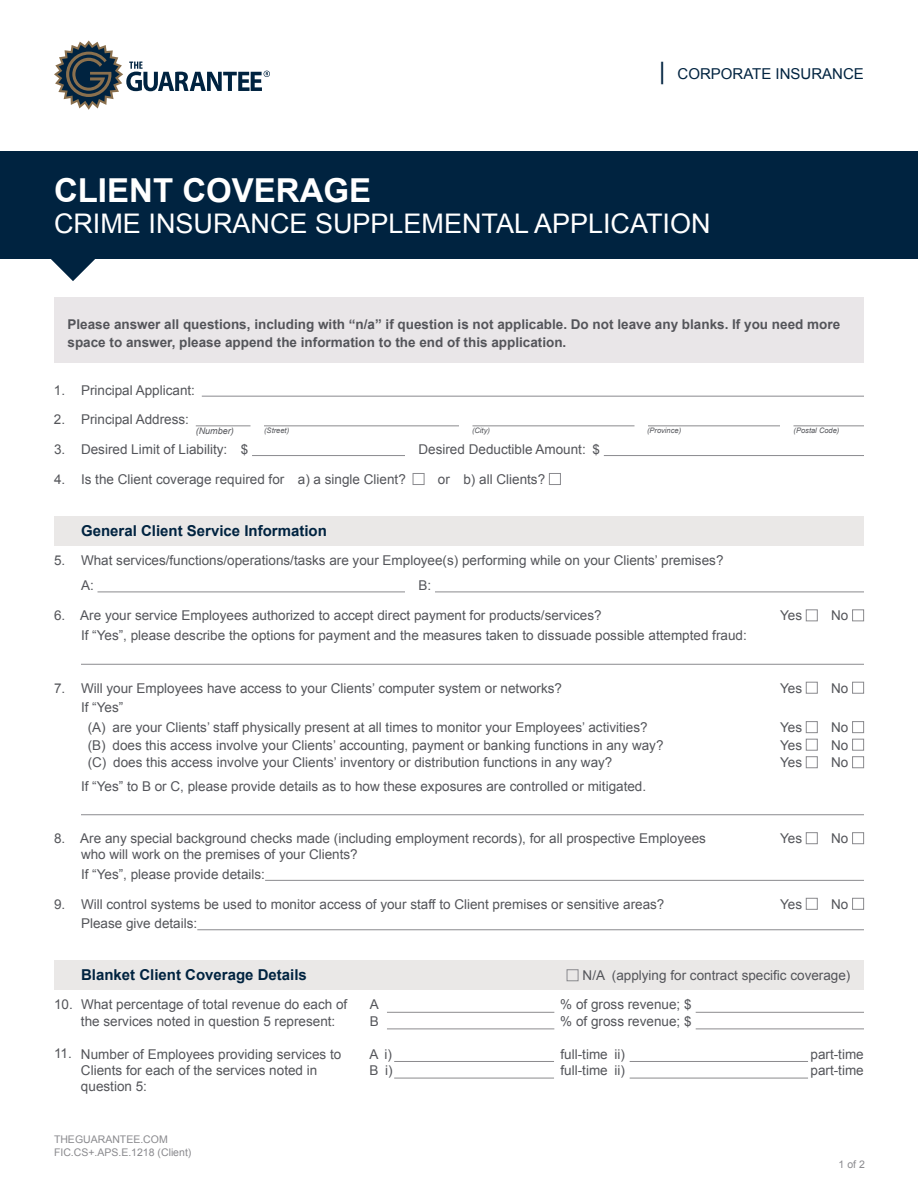
<style>
.page{position:relative;width:918px;height:1188px;background:#fff}
.page>*{position:absolute;margin:0;border:0;box-sizing:border-box;transform-origin:0 0}
.t1{font:700 33px "Arial";color:#fff}
.t2{font:27px "Arial";color:#fff}
.t3{font:700 15px "Arial";color:#002340}
.t4{font:15px "Arial";color:#002340}
.t5{font:13.5px/29.7px "Arial";color:#54555a}
.t6{font:700 13.5px/18px "Arial";color:#54555a}
.t7{font:10.5px/12.6px "Arial";color:#8a8a8e}
.t8{font:italic 9px "Arial";color:#54555a}
.t9{font:italic 7.5px "Arial";color:#54555a}
.s1{font-size:24px}
</style>
<div class="page">
<svg style="left:54px;top:40px;width:216px;height:70px"></svg>
<div style="left:0;top:151px;width:918px;height:108px;background:#002340"></div>
<svg style="left:51px;top:259px;width:44px;height:22px"></svg>
<hr style="left:202px;top:396px;width:662px;height:1px;background:#8a8a8e">
<hr style="left:196px;top:425px;width:55px;height:1px;background:#8a8a8e">
<hr style="left:264px;top:425px;width:195px;height:1px;background:#8a8a8e">
<hr style="left:472px;top:425px;width:162px;height:1px;background:#8a8a8e">
<hr style="left:648px;top:425px;width:132px;height:1px;background:#8a8a8e">
<hr style="left:794px;top:425px;width:70px;height:1px;background:#8a8a8e">
<hr style="left:252px;top:455px;width:153px;height:1px;background:#8a8a8e">
<hr style="left:604px;top:455px;width:260px;height:1px;background:#8a8a8e">
<div style="left:54px;top:516px;width:810px;height:29px;background:#eae8e7"></div>
<hr style="left:98px;top:592px;width:307px;height:1px;background:#8a8a8e">
<hr style="left:435px;top:592px;width:429px;height:1px;background:#8a8a8e">
<hr style="left:81px;top:664px;width:783px;height:1px;background:#8a8a8e">
<hr style="left:81px;top:814px;width:783px;height:1px;background:#8a8a8e">
<hr style="left:265px;top:880px;width:599px;height:1px;background:#8a8a8e">
<hr style="left:197px;top:929px;width:667px;height:1px;background:#8a8a8e">
<div style="left:54px;top:961px;width:810px;height:29px;background:#eae8e7"></div>
<div style="left:413px;top:473px;width:11px;height:12px;border:1px solid #8a8a8e"></div>
<div style="left:549px;top:473px;width:12px;height:12px;border:1px solid #8a8a8e"></div>
<div style="left:806px;top:609px;width:12px;height:12px;border:1px solid #8a8a8e"></div>
<div style="left:852px;top:609px;width:12px;height:12px;border:1px solid #8a8a8e"></div>
<div style="left:806px;top:682px;width:12px;height:12px;border:1px solid #8a8a8e"></div>
<div style="left:852px;top:682px;width:12px;height:12px;border:1px solid #8a8a8e"></div>
<div style="left:806px;top:721px;width:12px;height:12px;border:1px solid #8a8a8e"></div>
<div style="left:852px;top:721px;width:12px;height:12px;border:1px solid #8a8a8e"></div>
<div style="left:806px;top:739px;width:12px;height:12px;border:1px solid #8a8a8e"></div>
<div style="left:852px;top:739px;width:12px;height:12px;border:1px solid #8a8a8e"></div>
<div style="left:806px;top:756px;width:12px;height:12px;border:1px solid #8a8a8e"></div>
<div style="left:852px;top:756px;width:12px;height:12px;border:1px solid #8a8a8e"></div>
<div style="left:806px;top:832px;width:12px;height:12px;border:1px solid #8a8a8e"></div>
<div style="left:852px;top:832px;width:12px;height:12px;border:1px solid #8a8a8e"></div>
<div style="left:806px;top:898px;width:12px;height:12px;border:1px solid #8a8a8e"></div>
<div style="left:852px;top:898px;width:12px;height:12px;border:1px solid #8a8a8e"></div>
<div style="left:567px;top:969px;width:11px;height:12px;border:1px solid #8a8a8e"></div>
<hr style="left:387px;top:1012px;width:167px;height:1px;background:#8c8b8e">
<hr style="left:696px;top:1012px;width:168px;height:1px;background:#8c8b8e">
<hr style="left:387px;top:1029px;width:167px;height:1px;background:#8c8b8e">
<hr style="left:696px;top:1029px;width:168px;height:1px;background:#8c8b8e">
<hr style="left:394px;top:1061px;width:160px;height:1px;background:#8c8b8e">
<hr style="left:630px;top:1061px;width:178px;height:1px;background:#8c8b8e">
<hr style="left:394px;top:1078px;width:160px;height:1px;background:#8c8b8e">
<hr style="left:630px;top:1078px;width:178px;height:1px;background:#8c8b8e">
<div style="left:54px;top:297px;width:810px;height:66px;background:#e9e6e8"></div>
<p class="t4" style="left:659px;top:64px;width:206px"><span class="s1">|</span> CORPORATE INSURANCE</p>
<h1 class="t1" style="left:54px;top:168px;width:319px">CLIENT COVERAGE</h1>
<h2 class="t2" style="left:54px;top:206px;width:658px">CRIME INSURANCE SUPPLEMENTAL APPLICATION</h2>
<p class="t6" style="left:68px;top:315px;width:774px">Please answer all questions, including with “n/a” if question is not applicable. Do not leave any blanks. If you need more space to answer, please append the information to the end of this application.</p>
<p class="t5" style="left:54px;top:375px;width:13px">1.<br>2.</p>
<p class="t5" style="left:54px;top:435px;width:13px">3.</p>
<p class="t5" style="left:54px;top:465px;width:13px">4.</p>
<p class="t5" style="left:54px;top:546px;width:13px">5.</p>
<p class="t5" style="left:54px;top:601px;width:13px">6.</p>
<p class="t5" style="left:81px;top:375px;width:116px">Principal Applicant:<br>Principal Address:</p>
<p class="t5" style="left:81px;top:435px;width:169px">Desired Limit of Liability: $</p>
<p class="t5" style="left:418px;top:435px;width:183px">Desired Deductible Amount: $</p>
<p class="t5" style="left:81px;top:464px;width:326px">Is the Client coverage required for a) a single Client?</p>
<p class="t5" style="left:438px;top:464px;width:109px">or b) all Clients?</p>
<p class="t3" style="left:81px;top:520px;width:247px">General Client Service Information</p>
<p class="t5" style="left:81px;top:548px;width:644px;line-height:25.2px">What services/functions/operations/tasks are your Employee(s) performing while on your Clients’ premises?<br>A:</p>
<p class="t8" style="left:196px;top:425px;width:39px">(Number)</p>
<p class="t9" style="left:264px;top:425px;width:27px">(Street)</p>
<p class="t9" style="left:472px;top:425px;width:19px">(City)</p>
<p class="t9" style="left:647px;top:425px;width:36px">(Province)</p>
<p class="t9" style="left:794px;top:425px;width:47px">(Postal Code)</p>
<p class="t5" style="left:80px;top:571px;width:523px;text-indent:338px">B:<br>Are your service Employees authorized to accept direct payment for products/services?</p>
<p class="t5" style="left:780px;top:601px;width:24px">Yes</p>
<p class="t5" style="left:831px;top:601px;width:19px">No</p>
<p class="t5" style="left:81px;top:620px;width:667px">If “Yes”, please describe the options for payment and the measures taken to dissuade possible attempted fraud:</p>
<p class="t5" style="left:54px;top:673px;width:13px">7.</p>
<p class="t5" style="left:54px;top:824px;width:13px">8.</p>
<p class="t5" style="left:54px;top:889px;width:13px">9.</p>
<p class="t5" style="left:54px;top:990px;width:20px">10.</p>
<p class="t5" style="left:54px;top:1039px;width:19px">11.</p>
<p class="t5" style="left:81px;top:673px;width:483px">Will your Employees have access to your Clients’ computer system or networks?</p>
<p class="t5" style="left:780px;top:673px;width:24px">Yes</p>
<p class="t5" style="left:831px;top:673px;width:19px">No</p>
<p class="t5" style="left:88px;top:698px;width:561px;line-height:19.6px;text-indent:-7px">If “Yes”<br>(A) are your Clients’ staff physically present at all times to monitor your Employees’ activities?</p>
<p class="t5" style="left:780px;top:713px;width:24px">Yes</p>
<p class="t5" style="left:831px;top:713px;width:19px">No</p>
<p class="t5" style="left:88px;top:730px;width:577px">(B) does this access involve your Clients’ accounting, payment or banking functions in any way?</p>
<p class="t5" style="left:780px;top:730px;width:24px">Yes</p>
<p class="t5" style="left:831px;top:730px;width:19px">No</p>
<p class="t5" style="left:88px;top:748px;width:526px">(C) does this access involve your Clients’ inventory or distribution functions in any way?</p>
<p class="t5" style="left:780px;top:748px;width:24px">Yes</p>
<p class="t5" style="left:831px;top:748px;width:19px">No</p>
<p class="t5" style="left:81px;top:772px;width:567px">If “Yes” to B or C, please provide details as to how these exposures are controlled or mitigated.</p>
<p class="t5" style="left:80px;top:824px;width:627px">Are any special background checks made (including employment records), for all prospective Employees</p>
<p class="t5" style="left:780px;top:824px;width:24px">Yes</p>
<p class="t5" style="left:831px;top:824px;width:19px">No</p>
<p class="t5" style="left:81px;top:845px;width:278px;line-height:19.6px">who will work on the premises of your Clients?<br>If “Yes”, please provide details:</p>
<p class="t5" style="left:81px;top:889px;width:585px">Will control systems be used to monitor access of your staff to Client premises or sensitive areas?</p>
<p class="t5" style="left:780px;top:889px;width:24px">Yes</p>
<p class="t5" style="left:831px;top:889px;width:19px">No</p>
<p class="t5" style="left:81px;top:909px;width:118px">Please give details:</p>
<p class="t3" style="left:81px;top:965px;width:227px">Blanket Client Coverage Details</p>
<p class="t5" style="left:583px;top:961px;width:269px">N/A (applying for contract specific coverage)</p>
<p class="t5" style="left:81px;top:990px;width:268px">What percentage of total revenue do each of</p>
<p class="t5" style="left:370px;top:990px;width:11px">A</p>
<p class="t5" style="left:560px;top:990px;width:133px">% of gross revenue; $</p>
<p class="t5" style="left:81px;top:1007px;width:256px">the services noted in question 5 represent:</p>
<p class="t5" style="left:370px;top:1007px;width:11px">B</p>
<p class="t5" style="left:560px;top:1007px;width:133px">% of gross revenue; $</p>
<p class="t5" style="left:81px;top:1039px;width:262px">Number of Employees providing services to</p>
<p class="t5" style="left:369px;top:1039px;width:24px">A i)</p>
<p class="t5" style="left:561px;top:1039px;width:66px">full-time ii)</p>
<p class="t5" style="left:811px;top:1039px;width:55px">part-time</p>
<p class="t5" style="left:81px;top:1062px;width:238px;line-height:16.2px">Clients for each of the services noted in question 5:</p>
<p class="t5" style="left:369px;top:1056px;width:25px">B i)</p>
<p class="t5" style="left:561px;top:1056px;width:66px">full-time ii)</p>
<p class="t5" style="left:811px;top:1056px;width:55px">part-time</p>
<p class="t7" style="left:54px;top:1133px;width:139px">THEGUARANTEE.COM<br>FIC.CS+.APS.E.1218 (Client)</p>
<p class="t7" style="left:839px;top:1158px;width:28px">1 of 2</p>
</div>
